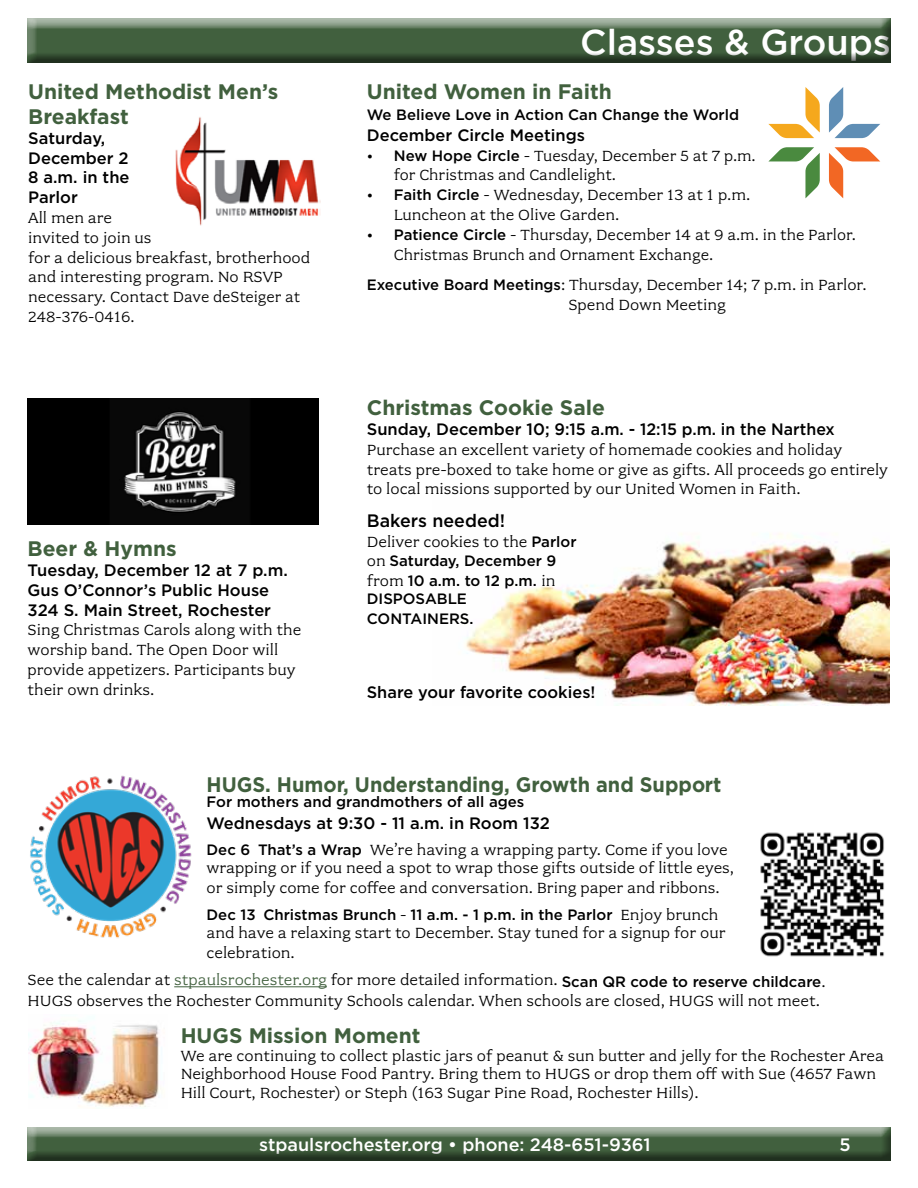
<style>
.page{position:relative;width:918px;height:1188px;background:#fff}
.page>*{position:absolute;margin:0;border:0;box-sizing:border-box;transform-origin:0 0}
.t1{font:500 36px "Gotham";color:#fff}
.t2{font:700 21px/25.2px "Gotham";color:#41603e}
.t3{font:700 21px "Gotham";color:#41603e;scale:.95 1}
.t4{font:500 18px "Gotham";color:#fff}
.t5{font:500 18px "Gotham";color:#000}
.t6{font:16.5px/19.8px "Fairplex Wide OT";color:#000}
.t7{font:500 16.5px/19.8px "Gotham";color:#000}
.t8{font:500 15px/19.8px "Gotham";color:#000}
.s1{font-family:"Gotham";font-weight:500;font-size:15px}
.s2{font-family:"Fairplex Wide OT";font-weight:400;font-size:16.5px}
.s3{color:#41603e}
</style>
<div class="page">
<div style="left:23px;top:1126px;width:868px;height:33px;background:#aab8a9"></div>
<div style="left:23px;top:1128px;width:868px;height:34px;background:#000;opacity:.5"></div>
<div style="left:27px;top:18px;width:875px;height:47px;background:#000;opacity:.5"></div>
<img style="left:175px;top:117px;width:146px;height:109px">
<div style="left:28px;top:398px;width:291px;height:127px;background:#000"></div>
<img style="left:123px;top:412px;width:113px;height:100px">
<svg style="left:768px;top:147px;width:52px;height:51px"></svg>
<svg style="left:829px;top:87px;width:51px;height:51px"></svg>
<svg style="left:768px;top:87px;width:52px;height:51px"></svg>
<svg style="left:829px;top:147px;width:51px;height:51px"></svg>
<hr style="left:174px;top:987px;width:153px;height:1px;background:#41603e">
<img style="left:30px;top:775px;width:162px;height:163px">
<img style="left:760px;top:832px;width:124px;height:125px">
<img style="left:28px;top:1020px;width:133px;height:87px">
<img style="left:465px;top:533px;width:425px;height:173px">
<p class="t2" style="left:28px;top:79px;width:252px">United Methodist Men’s<br>Breakfast</p>
<p class="t7" style="left:28px;top:128px;width:103px">Saturday,<br>December 2<br>8 a.m. in the<br>Parlor</p>
<p class="t6" style="left:28px;top:208px;width:283px">All men are<br>invited to join us<br>for a delicious breakfast, brotherhood and interesting program. No RSVP necessary. Contact Dave deSteiger at<br>248-376-0416.</p>
<p class="t2" style="left:28px;top:536px;width:151px">Beer &amp; Hymns</p>
<p class="t7" style="left:28px;top:560px;width:262px">Tuesday, December 12 at 7 p.m.<br>Gus O’Connor’s Public House<br>324 S. Main Street, Rochester</p>
<p class="t6" style="left:28px;top:620px;width:275px">Sing Christmas Carols along with the worship band. The Open Door will provide appetizers. Participants buy their own drinks.</p>
<h1 class="t1" style="left:580px;top:19px;width:312px">Classes &amp; Groups</h1>
<p class="t2" style="left:367px;top:79px;width:246px">United Women in Faith</p>
<p class="t8" style="left:367px;top:104px;width:374px">We Believe Love in Action Can Change the World</p>
<p class="t7" style="left:367px;top:125px;width:220px">December Circle Meetings</p>
<p class="t6" style="left:394px;top:146px;width:363px;text-indent:-27px">• <span class="s1">New Hope Circle</span> - Tuesday, December 5 at 7 p.m. for Christmas and Candlelight.</p>
<p class="t6" style="left:394px;top:185px;width:358px;text-indent:-27px">• <span class="s1">Faith Circle</span> - Wednesday, December 13 at 1 p.m.<br>Luncheon at the Olive Garden.</p>
<p class="t6" style="left:394px;top:225px;width:464px;text-indent:-27px">• <span class="s1">Patience Circle</span> - Thursday, December 14 at 9 a.m. in the Parlor.<br>Christmas Brunch and Ornament Exchange.</p>
<p class="t6" style="left:568px;top:275px;width:300px;text-indent:-202px"><span class="s1">Executive Board Meetings</span>: Thursday, December 14; 7 p.m. in Parlor.<br>Spend Down Meeting</p>
<p class="t2" style="left:367px;top:395px;width:240px">Christmas Cookie Sale</p>
<p class="t7" style="left:367px;top:419px;width:470px">Sunday, December 10; 9:15 a.m. - 12:15 p.m. in the Narthex</p>
<p class="t6" style="left:367px;top:440px;width:523px">Purchase an excellent variety of homemade cookies and holiday treats pre-boxed to take home or give as gifts. All proceeds go entirely to local missions supported by our United Women in Faith.</p>
<p class="t5" style="left:367px;top:509px;width:140px">Bakers needed!</p>
<p class="t6" style="left:367px;top:532px;width:211px">Deliver cookies to the <span class="s1">Parlor</span></p>
<p class="t8" style="left:367px;top:551px;width:191px"><span class="s2">on</span> Saturday, December 9 <span class="s2">from</span> 10 a.m. to 12 p.m. <span class="s2">in</span></p>
<p class="t8" style="left:367px;top:589px;width:108px">DISPOSABLE<br>CONTAINERS.</p>
<p class="t7" style="left:367px;top:682px;width:230px">Share your favorite cookies!</p>
<p class="t3" style="left:207px;top:771px;width:544px">HUGS. Humor, Understanding, Growth and Support</p>
<p class="t8" style="left:207px;top:792px;width:319px">For mothers and grandmothers of all ages</p>
<p class="t7" style="left:207px;top:813px;width:345px">Wednesdays at 9:30 - 11 a.m. in Room 132</p>
<p class="t6" style="left:207px;top:841px;width:529px;line-height:18px"><span class="s1">Dec 6 That’s a Wrap</span> We’re having a wrapping party. Come if you love wrapping or if you need a spot to wrap those gifts outside of little eyes,</p>
<p class="t6" style="left:207px;top:878px;width:515px">or simply come for coffee and conversation. Bring paper and ribbons.</p>
<p class="t8" style="left:207px;top:905px;width:513px">Dec 13 Christmas Brunch <span class="s2">-</span> 11 a.m. - 1 p.m. in the Parlor <span class="s2">Enjoy brunch</span></p>
<p class="t6" style="left:207px;top:923px;width:521px">and have a relaxing start to December. Stay tuned for a signup for our celebration.</p>
<p class="t6" style="left:28px;top:969px;width:800px;line-height:21.3px">See the calendar at <span class="s3">stpaulsrochester.org</span> for more detailed information. <sub>Scan</sub> <sub>QR</sub> <sub>code</sub> <sub>to</sub> <sub>reserve</sub> <sub>childcare</sub>.<br>HUGS observes the Rochester Community Schools calendar. When schools are closed, HUGS will not meet.</p>
<p class="t2" style="left:181px;top:1023px;width:241px">HUGS Mission Moment</p>
<p class="t6" style="left:181px;top:1047px;width:705px;line-height:18px">We are continuing to collect plastic jars of peanut &amp; sun butter and jelly for the Rochester Area<br>Neighborhood House Food Pantry. Bring them to HUGS or drop them off with Sue (4657 Fawn</p>
<p class="t6" style="left:181px;top:1083px;width:520px">Hill Court, Rochester) or Steph (163 Sugar Pine Road, Rochester Hills).</p>
<p class="t4" style="left:259px;top:1133px;width:393px">stpaulsrochester.org • phone: 248-651-9361</p>
<p class="t4" style="left:840px;top:1133px;width:13px">5</p>
</div>
